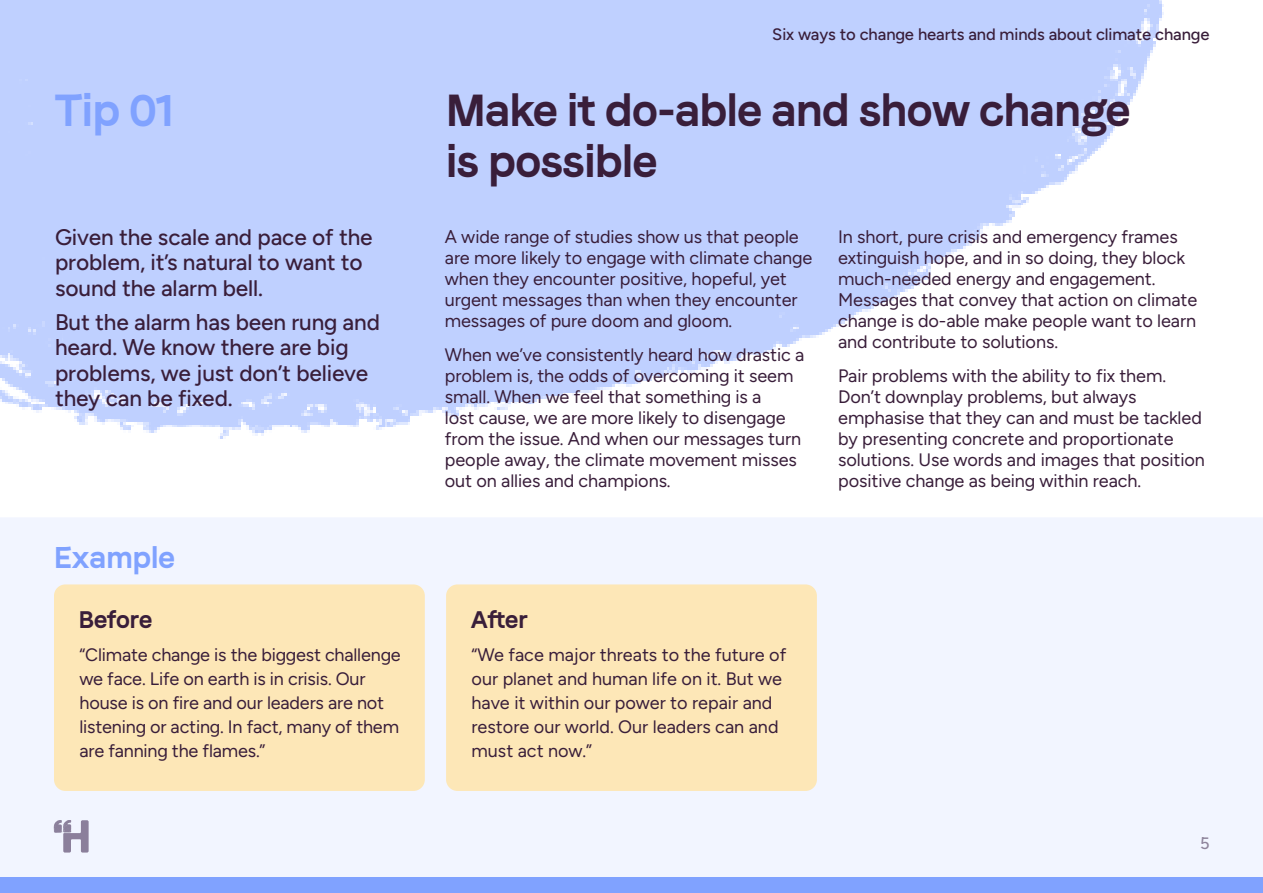
<style>
.page{position:relative;width:1263px;height:893px;background:#fff}
.page>*{position:absolute;margin:0;border:0;box-sizing:border-box;transform-origin:0 0}
.Tips_headings{font:44.85px/51px "Faro Bold Lucky";letter-spacing:-.01em;color:#391e3a}
.t1{font:44.85px "Faro Bold Lucky";color:#80a2ff}
.t2{font:30px "Faro Bold Lucky";color:#80a2ff}
.t3{font:24px "Faro Bold Lucky";color:#391e3a}
.Stand_First_Text{font:300 22.5px/25.5px "Figtree";letter-spacing:-.005em;color:#391e3a}
.Body_Text{font:300 18px/21px "Figtree";letter-spacing:-.005em;color:#391e3a}
.t4{font:300 16.5px "Figtree";letter-spacing:-.005em;color:#391e3a}
</style>
<div class="page">
<div style="left:0;top:518px;width:1263px;height:359px;background:#f2f5ff"></div>
<img style="left:0;top:0;width:1164px;height:438px">
<svg style="left:0;top:0;width:1137px;height:392px;background:#c7d6ff"></svg>
<div style="left:54px;top:584px;width:371px;height:207px;background:#fde7b7;border-radius:11px"></div>
<div style="left:446px;top:584px;width:371px;height:207px;background:#fde7b7;border-radius:11px"></div>
<div style="left:0;top:877px;width:1263px;height:16px;background:#80a2ff"></div>
<p class="t1" style="left:55px;top:76px;width:121px">Tip 01</p>
<p class="Stand_First_Text" style="left:55px;top:224px;width:319px">Given the scale and pace of the problem, it’s natural to want to sound the alarm bell.</p>
<p class="Stand_First_Text" style="left:55px;top:309px;width:326px">But the alarm has been rung and heard. We know there are big problems, we just don’t believe they can be fixed.</p>
<p class="t2" style="left:54px;top:534px;width:122px">Example</p>
<p class="t4" style="left:772px;top:25px;width:439px">Six ways to change hearts and minds about climate change</p>
<p class="Tips_headings" style="left:446px;top:81px;width:686px">Make it do-able and show change is possible</p>
<p class="Body_Text" style="left:445px;top:227px;width:369px">A wide range of studies show us that people are more likely to engage with climate change when they encounter positive, hopeful, yet urgent messages than when they encounter messages of pure doom and gloom.</p>
<p class="Body_Text" style="left:445px;top:344px;width:361px">When we’ve consistently heard how drastic a problem is, the odds of overcoming it seem small. When we feel that something is a<br>lost cause, we are more likely to disengage from the issue. And when our messages turn people away, the climate movement misses out on allies and champions.</p>
<p class="Body_Text" style="left:838px;top:227px;width:361px">In short, pure crisis and emergency frames extinguish hope, and in so doing, they block much-needed energy and engagement.<br>Messages that convey that action on climate change is do-able make people want to learn and contribute to solutions.</p>
<p class="Body_Text" style="left:838px;top:365px;width:368px">Pair problems with the ability to fix them.<br>Don’t downplay problems, but always emphasise that they can and must be tackled by presenting concrete and proportionate solutions. Use words and images that position positive change as being within reach.</p>
<p class="t3" style="left:79px;top:602px;width:75px">Before</p>
<p class="t3" style="left:471px;top:602px;width:58px">After</p>
<p class="Body_Text" style="left:79px;top:642px;width:323px;line-height:24px">“Climate change is the biggest challenge we face. Life on earth is in crisis. Our house is on fire and our leaders are not listening or acting. In fact, many of them are fanning the flames.”</p>
<p class="Body_Text" style="left:472px;top:642px;width:316px;line-height:24px">“We face major threats to the future of our planet and human life on it. But we have it within our power to repair and restore our world. Our leaders can and must act now.”</p>
<p class="t4" style="left:1200px;top:834px;width:11px">5</p>
</div>
